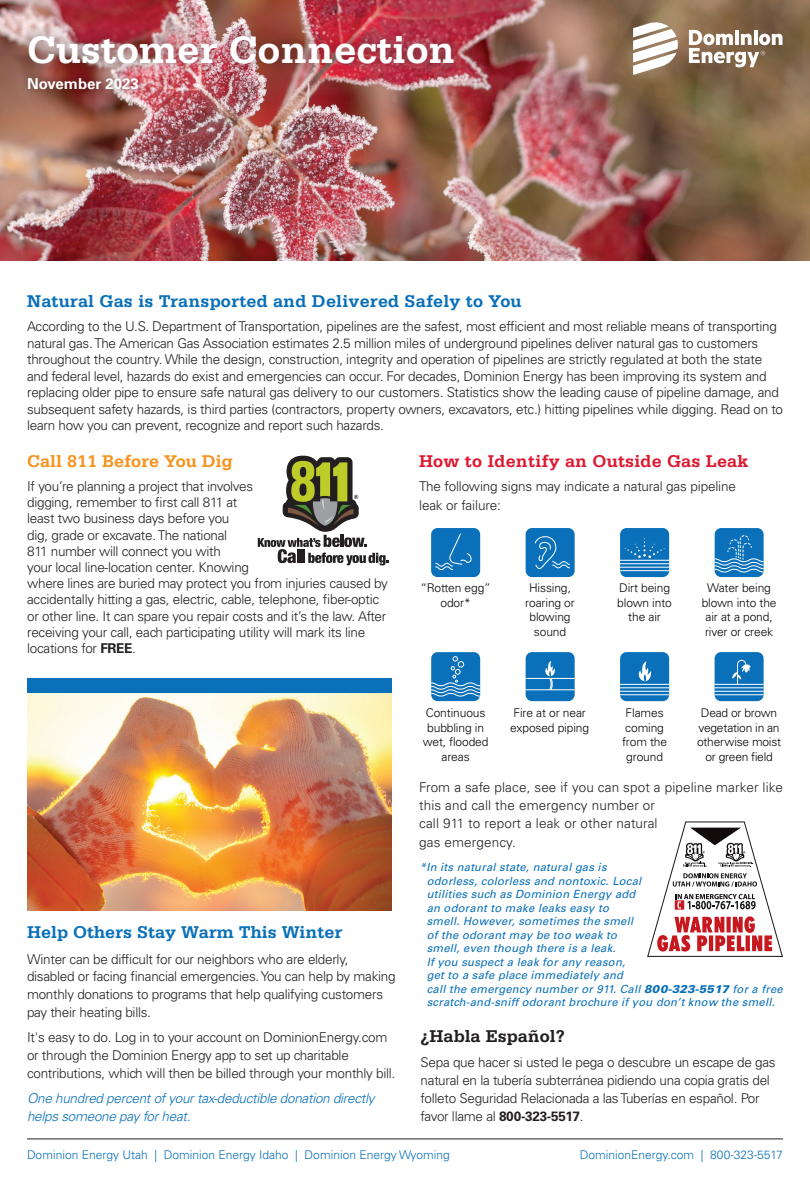
<style>
.page{position:relative;width:810px;height:1188px;background:#fff}
.page>*{position:absolute;margin:0;border:0;box-sizing:border-box;transform-origin:0 0}
.Body_text{font:700 40.35px "Serifa Std";color:#fff}
.Body_text-2{font:700 18px "Serifa Std";letter-spacing:.01em;color:#0970b9}
.Body_text-3{font:700 18px "Serifa Std";letter-spacing:.01em;color:#dc1a32}
.Body_text-4{font:700 18px "Serifa Std";color:#f7931d}
.Body_text-5{font:700 18px "Serifa Std";color:#231f20}
.Body_text-6{font:700 15px "Univers LT Std";color:#fff}
.Body_text-7{font:300 13.5px/16.2px "Univers LT Std";letter-spacing:-.02em;color:#231f20}
.Body_text-8{font:300 13.5px/18px "Univers LT Std";letter-spacing:.01em;color:#231f20}
.Body_text-9{font:italic 300 13.5px/17.7px "Univers LT Std";letter-spacing:-.02em;color:#0970b9}
.Body_text-10{font:300 12px/14.4px "Univers LT Std";letter-spacing:-.01em;color:#040503;text-align:center}
.Body_text-11{font:300 12px "Univers LT Std";color:#0970b9}
.Body_text-12{font:italic 11.25px/13.5px "Univers LT Std";letter-spacing:.02em;color:#0970b9}
.s1{font-weight:700}
.s2{font-weight:900}
</style>
<div class="page">
<hr style="left:27px;top:1139px;width:756px;height:1px;background:#231f20">
<svg style="left:258px;top:456px;width:130px;height:109px"></svg>
<div style="left:431px;top:652px;width:49px;height:49px;background:#0a70b9;border-radius:6px"></div>
<svg style="left:431px;top:656px;width:50px;height:40px"></svg>
<svg style="left:620px;top:528px;width:49px;height:49px"></svg>
<hr style="left:620px;top:560px;width:49px;height:1px;background:#fff">
<hr style="left:620px;top:563px;width:49px;height:1px;background:#fff">
<hr style="left:620px;top:567px;width:49px;height:1px;background:#fff">
<hr style="left:620px;top:570px;width:49px;height:1px;background:#fff">
<svg style="left:625px;top:538px;width:40px;height:20px"></svg>
<div style="left:526px;top:652px;width:49px;height:49px;background:#0a70b9;border-radius:6px"></div>
<svg style="left:525px;top:661px;width:50px;height:29px"></svg>
<div style="left:620px;top:652px;width:49px;height:49px;background:#0970b9;border-radius:6px"></div>
<hr style="left:620px;top:684px;width:49px;height:1px;background:#fff">
<hr style="left:620px;top:687px;width:49px;height:1px;background:#fff">
<hr style="left:620px;top:691px;width:49px;height:1px;background:#fff">
<hr style="left:620px;top:694px;width:49px;height:1px;background:#fff">
<svg style="left:638px;top:661px;width:13px;height:21px"></svg>
<div style="left:431px;top:528px;width:49px;height:49px;background:#0a70b9;border-radius:6px"></div>
<svg style="left:435px;top:533px;width:37px;height:37px"></svg>
<div style="left:526px;top:528px;width:49px;height:49px;background:#0970b9;border-radius:6px"></div>
<svg style="left:534px;top:536px;width:36px;height:33px"></svg>
<div style="left:715px;top:652px;width:49px;height:49px;background:#0a70b9;border-radius:6px"></div>
<hr style="left:715px;top:684px;width:49px;height:1px;background:#fff">
<hr style="left:715px;top:687px;width:49px;height:1px;background:#fff">
<hr style="left:715px;top:691px;width:49px;height:1px;background:#fff">
<hr style="left:715px;top:694px;width:49px;height:1px;background:#fff">
<svg style="left:732px;top:660px;width:19px;height:25px"></svg>
<div style="left:715px;top:528px;width:49px;height:49px;background:#0970b9;border-radius:6px"></div>
<svg style="left:714px;top:535px;width:50px;height:37px"></svg>
<svg style="left:647px;top:821px;width:136px;height:136px"></svg>
<img style="left:0;top:0;width:810px;height:261px">
<div style="left:17px;top:24px;width:448px;height:51px;background:#231f20;opacity:.5"></div>
<div style="left:20px;top:71px;width:126px;height:26px;background:#231f20;opacity:.45"></div>
<svg style="left:633px;top:21px;width:45px;height:54px"></svg>
<svg style="left:689px;top:30px;width:93px;height:37px"></svg>
<div style="left:27px;top:679px;width:364px;height:15px;background:#0970b9"></div>
<img style="left:27px;top:694px;width:364px;height:216px">
<p class="Body_text" style="left:27px;top:26px;width:430px">Customer Connection</p>
<p class="Body_text-6" style="left:27px;top:75px;width:113px">November 2023</p>
<p class="Body_text-2" style="left:27px;top:291px;width:496px">Natural Gas is Transported and Delivered Safely to You</p>
<p class="Body_text-7" style="left:27px;top:318px;width:757px">According to the U.S. Department of Transportation, pipelines are the safest, most efficient and most reliable means of transporting natural gas. The American Gas Association estimates 2.5 million miles of underground pipelines deliver natural gas to customers throughout the country. While the design, construction, integrity and operation of pipelines are strictly regulated at both the state and federal level, hazards do exist and emergencies can occur. For decades, Dominion Energy has been improving its system and replacing older pipe to ensure safe natural gas delivery to our customers. Statistics show the leading cause of pipeline damage, and subsequent safety hazards, is third parties (contractors, property owners, excavators, etc.) hitting pipelines while digging. Read on to learn how you can prevent, recognize and report such hazards.</p>
<p class="Body_text-3" style="left:419px;top:451px;width:331px">How to Identify an Outside Gas Leak</p>
<p class="Body_text-7" style="left:419px;top:476px;width:318px;line-height:19.5px">The following signs may indicate a natural gas pipeline leak or failure:</p>
<p class="Body_text-4" style="left:27px;top:451px;width:207px">Call 811 Before You Dig</p>
<p class="Body_text-7" style="left:27px;top:478px;width:362px">If you’re planning a project that involves<br>digging, remember to first call 811 at<br>least two business days before you<br>dig, grade or excavate. The national<br>811 number will connect you with<br>your local line-location center. Knowing<br>where lines are buried may protect you from injuries caused by accidentally hitting a gas, electric, cable, telephone, fiber-optic or other line. It can spare you repair costs and it’s the law. After receiving your call, each participating utility will mark its line locations for <span class="s1">FREE</span>.</p>
<p class="Body_text-10" style="left:420px;top:581px;width:72px">“Rotten egg” odor*</p>
<p class="Body_text-10" style="left:525px;top:581px;width:51px">Hissing, roaring or blowing sound</p>
<p class="Body_text-10" style="left:617px;top:581px;width:56px">Dirt being blown into the air</p>
<p class="Body_text-10" style="left:702px;top:581px;width:76px">Water being blown into the air at a pond, river or creek</p>
<p class="Body_text-10" style="left:423px;top:706px;width:67px">Continuous bubbling in wet, flooded areas</p>
<p class="Body_text-10" style="left:510px;top:706px;width:80px;text-align:left">Fire at or near exposed piping</p>
<p class="Body_text-10" style="left:622px;top:706px;width:47px">Flames coming from the ground</p>
<p class="Body_text-10" style="left:697px;top:706px;width:85px">Dead or brown vegetation in an otherwise moist or green field</p>
<p class="Body_text-2" style="left:27px;top:922px;width:317px">Help Others Stay Warm This Winter</p>
<p class="Body_text-7" style="left:27px;top:950px;width:370px;line-height:17.7px">Winter can be difficult for our neighbors who are elderly, disabled or facing financial emergencies. You can help by making monthly donations to programs that help qualifying customers pay their heating bills.</p>
<p class="Body_text-7" style="left:27px;top:1029px;width:370px;line-height:17.7px">It's easy to do. Log in to your account on DominionEnergy.com or through the Dominion Energy app to set up charitable contributions, which will then be billed through your monthly bill.</p>
<p class="Body_text-9" style="left:27px;top:1089px;width:349px">One hundred percent of your tax-deductible donation directly helps someone pay for heat.</p>
<p class="Body_text-8" style="left:419px;top:778px;width:365px">From a safe place, see if you can spot a pipeline marker like this and call the emergency number or<br>call 911 to report a leak or other natural</p>
<p class="Body_text-8" style="left:419px;top:833px;width:98px">gas emergency.</p>
<p class="Body_text-12" style="left:427px;top:861px;width:358px;text-indent:-7px">*In its natural state, natural gas is<br>odorless, colorless and nontoxic. Local<br>utilities such as Dominion Energy add<br>an odorant to make leaks easy to<br>smell. However, sometimes the smell<br>of the odorant may be too weak to<br>smell, even though there is a leak.<br>If you suspect a leak for any reason,<br>get to a safe place immediately and<br>call the emergency number or 911. Call <span class="s2">800-323-5517</span> for a free scratch-and-sniff odorant brochure if you don’t know the smell.</p>
<p class="Body_text-5" style="left:421px;top:1025px;width:146px">¿Habla Español?</p>
<p class="Body_text-7" style="left:421px;top:1053px;width:357px;line-height:17.9px">Sepa que hacer si usted le pega o descubre un escape de gas natural en la tubería subterránea pidiendo una copia gratis del folleto Seguridad Relacionada a las Tuberías en español. Por favor llame al <span class="s1">800-323-5517</span>.</p>
<p class="Body_text-11" style="left:27px;top:1148px;width:424px">Dominion Energy Utah | Dominion Energy Idaho | Dominion Energy Wyoming</p>
<p class="Body_text-11" style="left:580px;top:1148px;width:205px">DominionEnergy.com | 800-323-5517</p>
</div>
